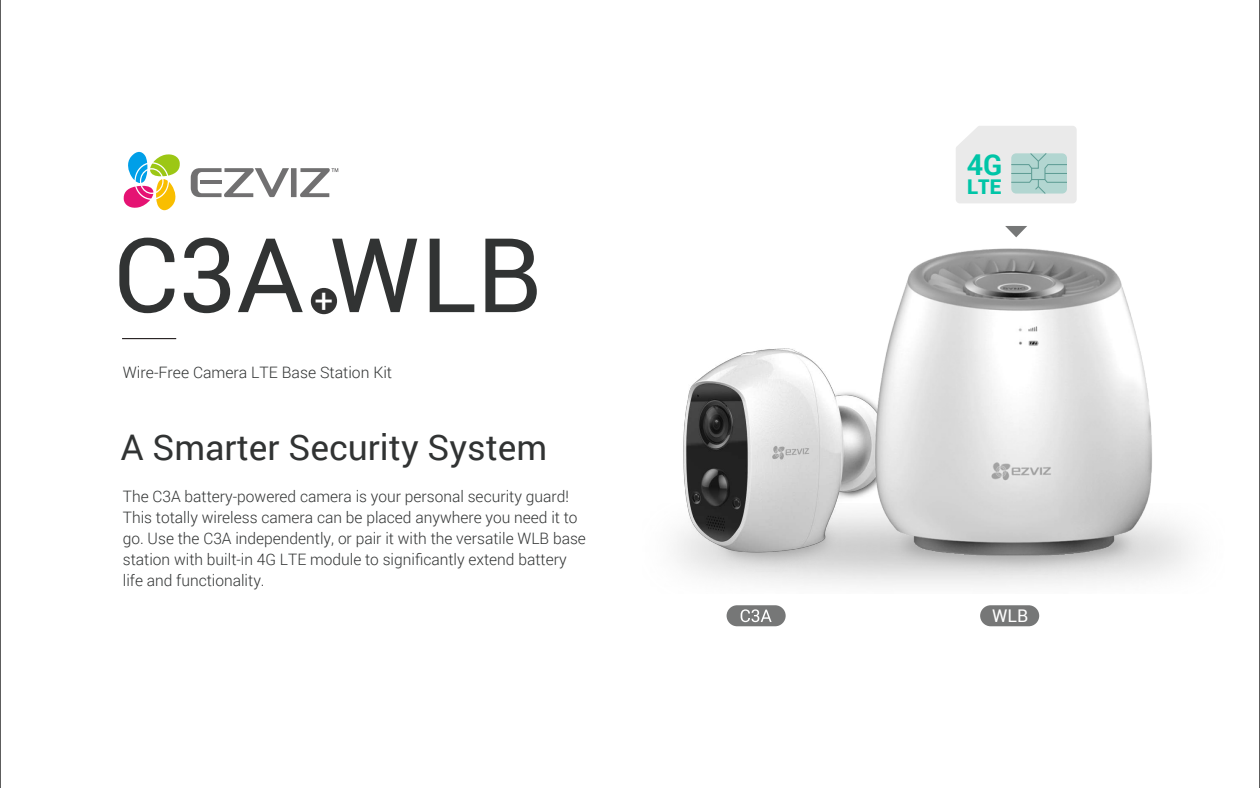
<style>
.page{position:relative;width:1260px;height:788px;background:#fff}
.page>*{position:absolute;margin:0;border:0;box-sizing:border-box;transform-origin:0 0}
.t1{font:103.25px "Roboto";color:#313333}
.t2{font:35.26px "Roboto";color:#313333}
.t3{font:33.07px "Roboto";color:#fff}
.t4{font:700 28.79px "Roboto";color:#00c5a7}
.t5{font:900 20.3px "Roboto";color:#00c5a7}
.t6{font:17.5px "Roboto";color:#fff}
.t7{font:300 15.75px/21px "Roboto";color:#313333}
</style>
<div class="page">
<hr style="left:0;top:0;width:1px;height:788px;background:#5d5d5d">
<div style="left:980px;top:605px;width:59px;height:21px;background:#767777;border-radius:10px"></div>
<hr style="left:122px;top:338px;width:54px;height:1px;background:#070001">
<hr style="left:1259px;top:0;width:1px;height:788px;background:#5d5d5d">
<img style="left:310px;top:287px;width:521px;height:340px">
<img style="left:831px;top:237px;width:359px;height:348px">
<svg style="left:1005px;top:226px;width:22px;height:11px"></svg>
<svg style="left:956px;top:126px;width:121px;height:77px"></svg>
<svg style="left:123px;top:152px;width:57px;height:58px"></svg>
<svg style="left:191px;top:168px;width:147px;height:29px"></svg>
<h1 class="t1" style="left:113px;top:203px;width:430px">C3A WLB</h1>
<h3 class="t3" style="left:314px;top:277px;width:20px">+</h3>
<p class="t7" style="left:123px;top:361px;width:271px">Wire-Free Camera LTE Base Station Kit</p>
<h2 class="t2" style="left:121px;top:423px;width:428px">A Smarter Security System</h2>
<p class="t7" style="left:123px;top:485px;width:465px">The C3A battery-powered camera is your personal security guard!<br>This totally wireless camera can be placed anywhere you need it to go. Use the C3A independently, or pair it with the versatile WLB base station with built-in 4G LTE module to significantly extend battery life and functionality.</p>
<h3 class="t4" style="left:967px;top:144px;width:37px">4G</h3>
<p class="t5" style="left:967px;top:172px;width:35px">LTE</p>
<p class="t6" style="left:992px;top:603px;width:38px">WLB</p>
</div>
